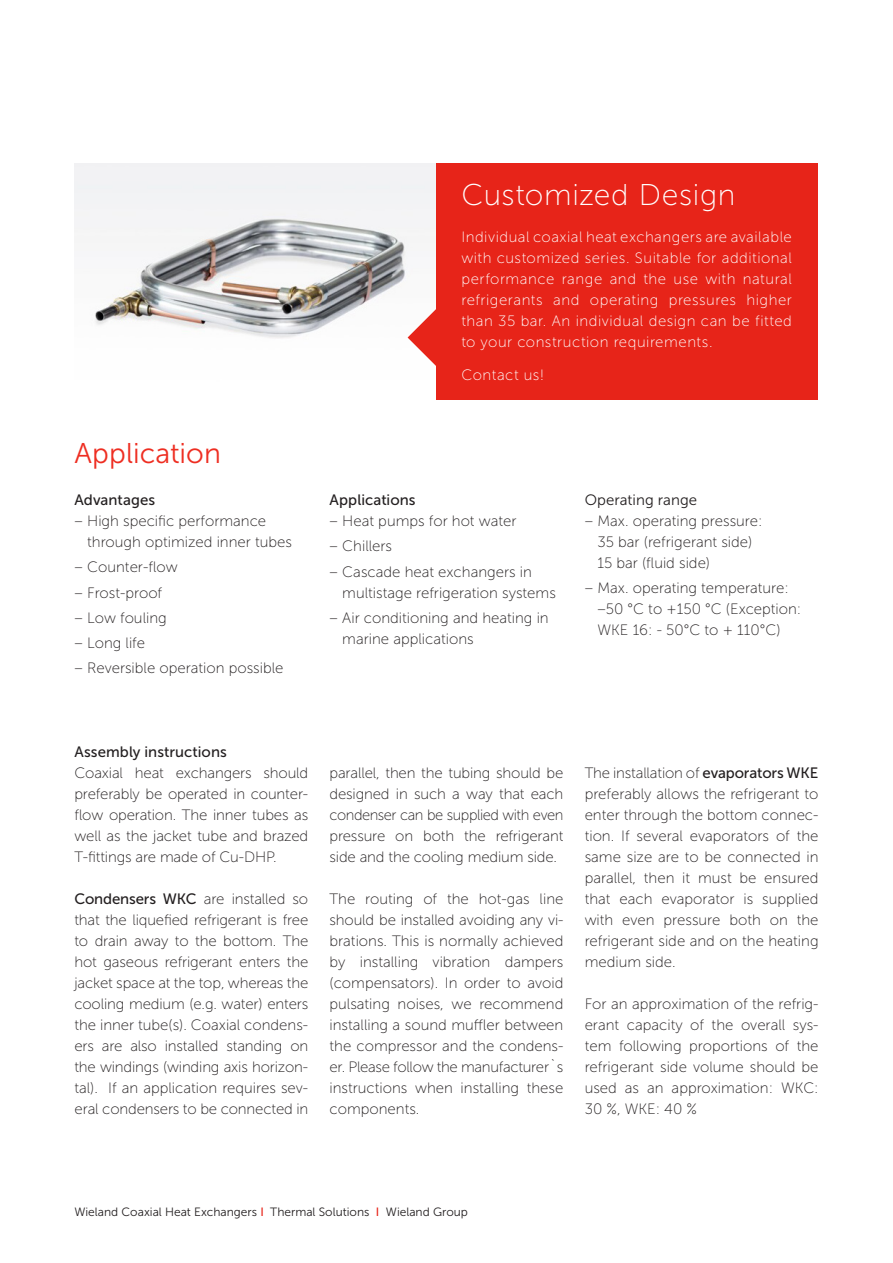
<style>
.page{position:relative;width:893px;height:1263px;background:#fff}
.page>*{position:absolute;margin:0;border:0;box-sizing:border-box;transform-origin:0 0}
.t1{font:30px "Museo Sans 100";letter-spacing:.02em;color:#fff}
.WIE_Subheadline{font:28.5px "Museo Sans 300";color:#ee2e22}
.WIE_Copy_Blocksatz{font:15px/21px "Museo Sans 100";color:#231f20;text-align:justify}
.t2{font:15px/21px "Museo Sans 100";letter-spacing:.035em;color:#fff;text-align:justify}
.WIE_Copy-Titel{font:15px "Museo Sans 500";letter-spacing:.005em;color:#231f20}
.WIE_Copy-Titel-2{font:15px "Museo Sans 300";letter-spacing:.005em;color:#231f20}
.WIE_Factsheets_Fußzeile{font:12px "Museo Sans 300";color:#231f20}
.s1{font-family:"Museo Sans 500"}
.s2{font-family:"Museo Sans 500";color:#e72419}
</style>
<div class="page">
<img style="left:74px;top:164px;width:362px;height:174px">
<div style="left:437px;top:164px;width:381px;height:236px;background:#e72419"></div>
<svg style="left:408px;top:308px;width:29px;height:59px"></svg>
<p class="WIE_Subheadline" style="left:74px;top:438px;width:148px">Application</p>
<p class="WIE_Copy-Titel" style="left:74px;top:492px;width:82px">Advantages</p>
<p class="WIE_Copy_Blocksatz" style="left:87px;top:511px;width:206px;text-indent:-13px">– High specific performance through optimized inner tubes</p>
<p class="WIE_Copy_Blocksatz" style="left:74px;top:557px;width:105px">– Counter-flow</p>
<p class="WIE_Copy_Blocksatz" style="left:74px;top:582px;width:89px">– Frost-proof</p>
<p class="WIE_Copy_Blocksatz" style="left:74px;top:607px;width:94px">– Low fouling</p>
<p class="WIE_Copy_Blocksatz" style="left:74px;top:633px;width:72px">– Long life</p>
<p class="WIE_Copy_Blocksatz" style="left:74px;top:658px;width:211px">– Reversible operation possible</p>
<p class="t1" style="left:461px;top:179px;width:276px">Customized Design</p>
<p class="t2" style="left:461px;top:226px;width:332px">Individual coaxial heat exchangers are available with customized series. Suitable for additional performance range and the use with natural refrigerants and operating pressures higher than 35 bar. An individual design can be fitted to your construction requirements.</p>
<p class="t2" style="left:461px;top:364px;width:84px">Contact us!</p>
<p class="WIE_Copy-Titel" style="left:330px;top:492px;width:88px">Applications</p>
<p class="WIE_Copy_Blocksatz" style="left:330px;top:511px;width:188px">– Heat pumps for hot water</p>
<p class="WIE_Copy_Blocksatz" style="left:330px;top:536px;width:64px">– Chillers</p>
<p class="WIE_Copy_Blocksatz" style="left:342px;top:561px;width:215px;text-indent:-13px">– Cascade heat exchangers in multistage refrigeration systems</p>
<p class="WIE_Copy_Blocksatz" style="left:342px;top:607px;width:208px;text-indent:-13px">– Air conditioning and heating in marine applications</p>
<p class="WIE_Copy-Titel-2" style="left:585px;top:492px;width:114px">Operating range</p>
<p class="WIE_Copy_Blocksatz" style="left:597px;top:511px;width:167px;text-align:left;text-indent:-13px">– Max. operating pressure:<br>35 bar (refrigerant side)<br>15 bar (fluid side)</p>
<p class="WIE_Copy_Blocksatz" style="left:597px;top:578px;width:205px;text-align:left;text-indent:-13px">– Max. operating temperature: –50 °C to +150 °C (Exception:<br>WKE 16: - 50°C to + 110°C)</p>
<p class="WIE_Copy-Titel" style="left:74px;top:744px;width:154px">Assembly instructions</p>
<p class="WIE_Copy_Blocksatz" style="left:74px;top:763px;width:235px">Coaxial heat exchangers should preferably be operated in counter&shy;flow operation. The inner tubes as well as the jacket tube and brazed T-fittings are made of Cu-DHP.</p>
<p class="WIE_Copy_Blocksatz" style="left:74px;top:889px;width:235px"><span class="s1">Condensers WKC</span> are installed so that the liquefied refrigerant is free to drain away to the bottom. The hot gaseous refrigerant enters the jacket space at the top, whereas the cooling medium (e.g. water) enters the inner tube(s). Coaxial condens&shy;ers are also installed standing on the windings (winding axis horizon&shy;tal). If an application requires sev&shy;eral condensers to be connected in</p>
<p class="WIE_Copy_Blocksatz" style="left:330px;top:763px;width:235px">parallel, then the tubing should be designed in such a way that each condenser can be supplied with even pressure on both the refrigerant side and the cooling medium side.</p>
<p class="WIE_Copy_Blocksatz" style="left:330px;top:889px;width:235px">The routing of the hot-gas line should be installed avoiding any vi&shy;brations. This is normally achieved by installing vibration dampers (compensators). In order to avoid pulsating noises, we recommend installing a sound muffler between the compressor and the condens&shy;er. Please follow the manufacturer`s instructions when installing these components.</p>
<p class="WIE_Copy_Blocksatz" style="left:585px;top:763px;width:235px">The installation of <span class="s1">evaporators WKE </span>preferably allows the refrigerant to enter through the bottom connec&shy;tion. If several evaporators of the same size are to be connected in parallel, then it must be ensured that each evaporator is supplied with even pressure both on the refrigerant side and on the heating medium side.</p>
<p class="WIE_Copy_Blocksatz" style="left:585px;top:994px;width:235px">For an approximation of the refrig&shy;erant capacity of the overall sys&shy;tem following proportions of the refrigerant side volume should be used as an approximation: WKC:<br>30 %, WKE: 40 %</p>
<p class="WIE_Factsheets_Fußzeile" style="left:74px;top:1205px;width:395px">Wieland Coaxial Heat Exchangers <span class="s2">I</span> Thermal Solutions <span class="s2">I</span> Wieland Group</p>
</div>
